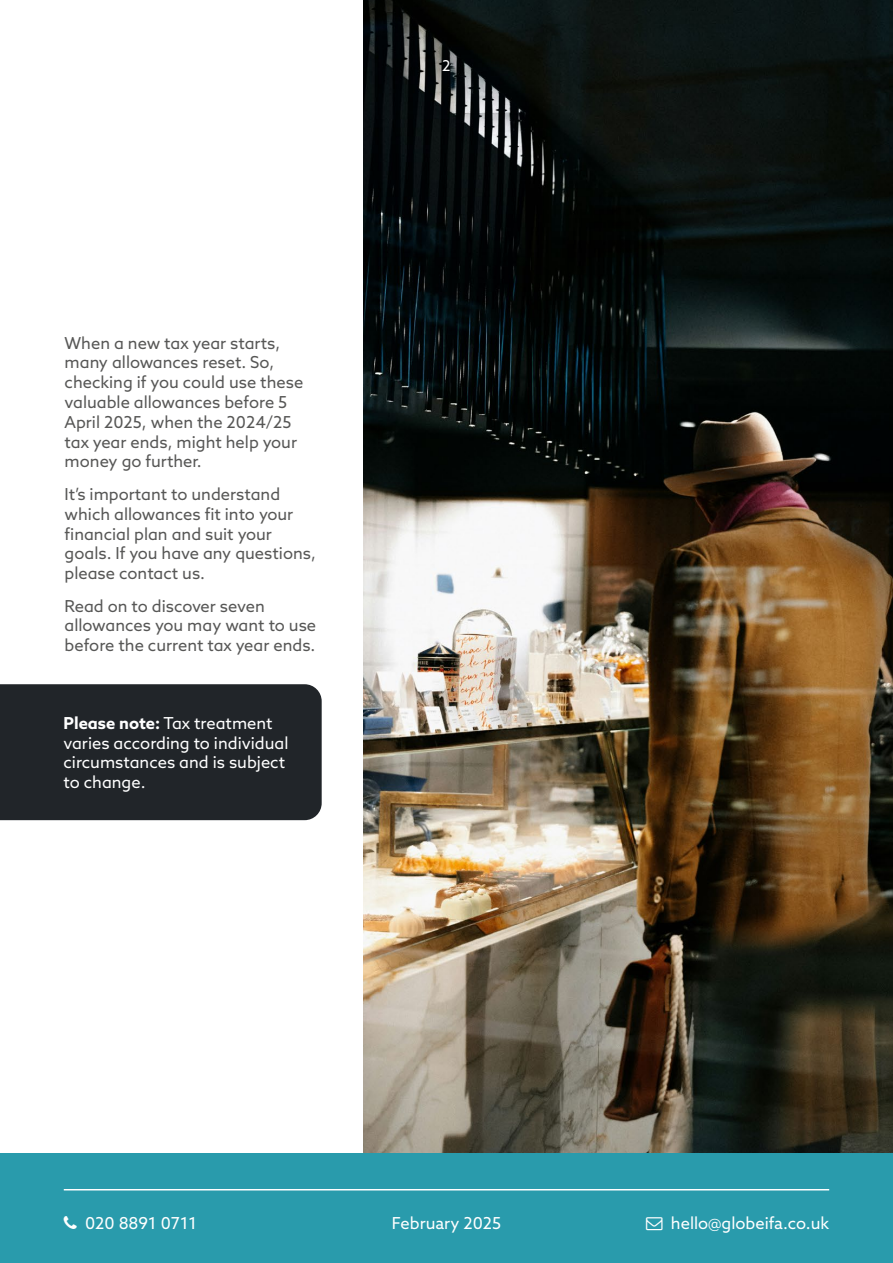
<style>
.page{position:relative;width:893px;height:1263px;background:#fff}
.page>*{position:absolute;margin:0;border:0;box-sizing:border-box;transform-origin:0 0}
.t1{font:16.5px/19.8px "Azo Sans";color:#575756}
.t2{font:16.5px/19.8px "Azo Sans";color:#fff}
.t3{font:15px "Azo Sans";color:#fff}
.s1{font-weight:700}
</style>
<div class="page">
<img style="left:364px;top:0;width:529px;height:1153px">
<div style="left:0;top:1153px;width:893px;height:110px;background:#299bac"></div>
<hr style="left:64px;top:1189px;width:765px;height:1px;background:#fff">
<div style="left:0;top:684px;width:322px;height:136px;background:#212529"></div>
<p class="t1" style="left:65px;top:332px;width:240px">When a new tax year starts, many allowances reset. So, checking if you could use these valuable allowances before 5<br>April 2025, when the 2024/25 tax year ends, might help your money go further.</p>
<p class="t1" style="left:65px;top:484px;width:253px">It’s important to understand which allowances fit into your financial plan and suit your goals. If you have any questions, please contact us.</p>
<p class="t1" style="left:65px;top:596px;width:253px">Read on to discover seven allowances you may want to use before the current tax year ends.</p>
<p class="t2" style="left:64px;top:713px;width:226px"><span class="s1">Please note:</span> Tax treatment varies according to individual circumstances and is subject to change.</p>
<p class="t3" style="left:442px;top:56px;width:10px">2</p>
<p class="t2" style="left:85px;top:1213px;width:113px">020 8891 0711</p>
<p class="t2" style="left:671px;top:1213px;width:160px">hello@globeifa.co.uk</p>
<p class="t2" style="left:392px;top:1213px;width:111px">February 2025</p>
</div>
